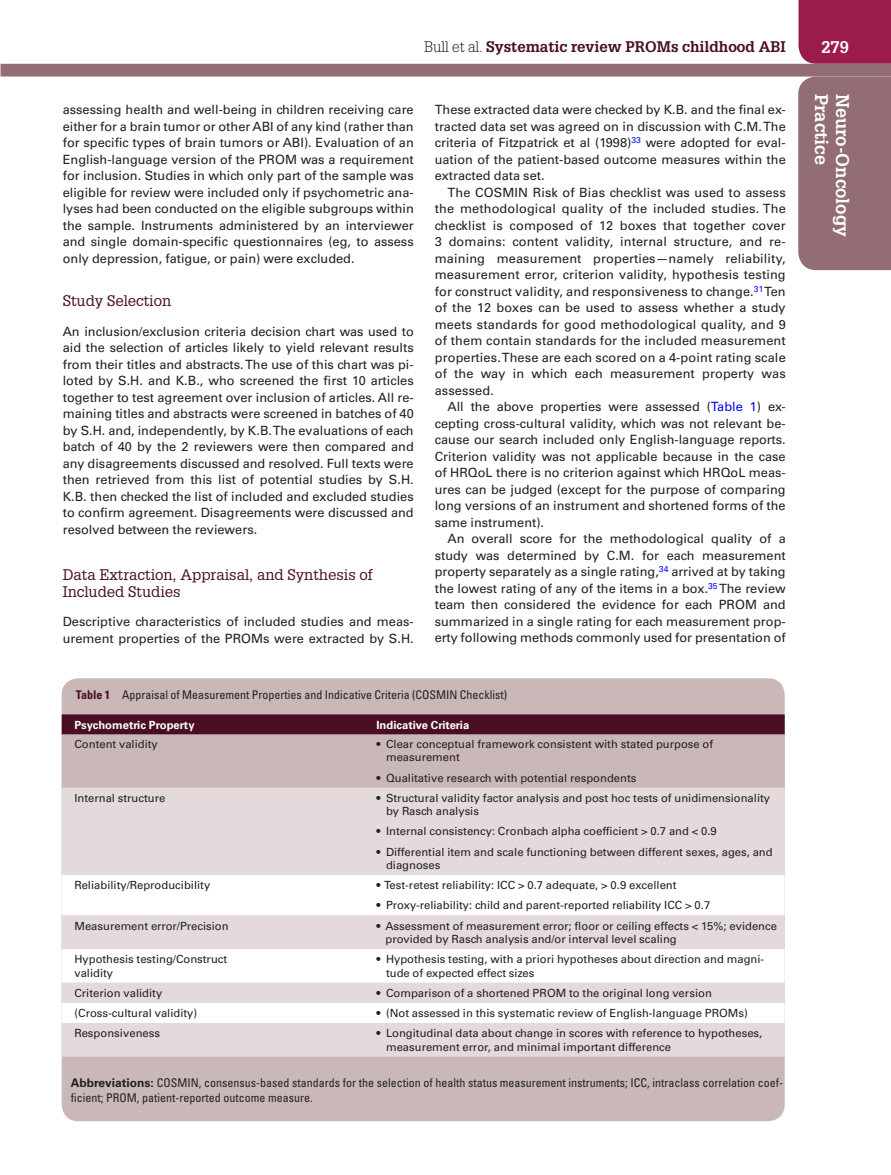
<style>
.page{position:relative;width:891px;height:1175px;background:#fff}
.page>*{position:absolute;margin:0;border:0;box-sizing:border-box;transform-origin:0 0}
.t1{font:700 18px "Glypha LT Std";color:#fff}
.t2{font:700 16.5px "Glypha LT Std";color:#fff}
.t3{font:15px/16.5px "Glypha LT Std";color:#490e24}
.t4{font:700 15px "Glypha LT Std";color:#490e24}
.t5{font:12.75px/16.5px "Univers LT Std";color:#231f20;text-align:justify}
.t6{font:condensed 12px/15px "Univers LT Std";color:#231f20}
.t7{font:11.25px/13.5px "Univers LT Std";color:#231f20}
.t8{font:700 11.25px "Univers LT Std";color:#fff}
.s1{font-weight:300;color:#231f20}
.s2{color:#00f}
.s3{font-weight:700;color:#490e24}
.s4{font-weight:700;font-stretch:normal}
</style>
<div class="page">
<div style="left:799px;top:0;width:92px;height:64px;background:#9b1c4b"></div>
<div style="left:1px;top:64px;width:890px;height:12px;background:#926d73"></div>
<div style="left:798px;top:76px;width:93px;height:194px;background:#926d73"></div>
<div style="left:62px;top:678px;width:723px;height:443px;background:#cab8b9;border-radius:16px"></div>
<svg style="left:62px;top:714px;width:723px;height:21px;background:#4f162b"></svg>
<div style="left:62px;top:787px;width:723px;height:269px;background:#e4dadb"></div>
<svg style="left:62px;top:875px;width:723px;height:148px;background:#f5f1f1"></svg>
<p class="t5" style="left:63px;top:102px;width:353px">assessing health and well-being in children receiving care either for a brain tumor or other ABI of any kind (rather than for specific types of brain tumors or ABI). Evaluation of an English-language version of the PROM was a requirement for inclusion. Studies in which only part of the sample was eligible for review were included only if psychometric ana&shy;lyses had been conducted on the eligible subgroups within the sample. Instruments administered by an interviewer and single domain-specific questionnaires (eg, to assess only depression, fatigue, or pain) were excluded.</p>
<p class="t3" style="left:63px;top:292px;width:110px">Study Selection</p>
<p class="t5" style="left:63px;top:323px;width:353px">An inclusion/exclusion criteria decision chart was used to aid the selection of articles likely to yield relevant results from their titles and abstracts. The use of this chart was pi&shy;loted by S.H. and K.B., who screened the first 10 articles together to test agreement over inclusion of articles. All re&shy;maining titles and abstracts were screened in batches of 40 by S.H. and, independently, by K.B. The evaluations of each batch of 40 by the 2 reviewers were then compared and any disagreements discussed and resolved. Full texts were then retrieved from this list of potential studies by S.H.<br>K.B. then checked the list of included and excluded studies to confirm agreement. Disagreements were discussed and resolved between the reviewers.</p>
<p class="t3" style="left:63px;top:566px;width:312px">Data Extraction, Appraisal, and Synthesis of<br>Included Studies</p>
<p class="t5" style="left:63px;top:613px;width:353px">Descriptive characteristics of included studies and meas&shy;urement properties of the PROMs were extracted by S.H.</p>
<p class="t4" style="left:424px;top:37px;width:363px"><span class="s1">Bull et al.</span> Systematic review PROMs childhood ABI</p>
<p class="t2" style="left:821px;top:37px;width:29px">279</p>
<h1 class="t1" style="left:833px;top:94px;width:73px;rotate:90deg">Practice</h1>
<h1 class="t1" style="left:854px;top:94px;width:145px;rotate:90deg">Neuro-Oncology</h1>
<p class="t5" style="left:435px;top:102px;width:353px">These extracted data were checked by K.B. and the final ex&shy;tracted data set was agreed on in discussion with C.M. The criteria of Fitzpatrick et al (1998)<sup>33</sup> were adopted for eval&shy;uation of the patient-based outcome measures within the extracted data set.</p>
<p class="t5" style="left:435px;top:184px;width:353px;text-indent:13px">The COSMIN Risk of Bias checklist was used to assess the methodological quality of the included studies. The checklist is composed of 12 boxes that together cover 3 domains: content validity, internal structure, and re&shy;maining measurement properties—namely reliability, measurement error, criterion validity, hypothesis testing for construct validity, and responsiveness to change.<sup>31</sup> Ten of the 12 boxes can be used to assess whether a study meets standards for good methodological quality, and 9 of them contain standards for the included measurement properties. These are each scored on a 4-point rating scale of the way in which each measurement property was assessed.</p>
<p class="t5" style="left:435px;top:399px;width:353px;text-indent:13px">All the above properties were assessed (<span class="s2">Table 1</span>) ex&shy;cepting cross-cultural validity, which was not relevant be&shy;cause our search included only English-language reports.<br>Criterion validity was not applicable because in the case of HRQoL there is no criterion against which HRQoL meas&shy;ures can be judged (except for the purpose of comparing long versions of an instrument and shortened forms of the same instrument).</p>
<p class="t5" style="left:435px;top:531px;width:353px;text-indent:13px">An overall score for the methodological quality of a study was determined by C.M. for each measurement property separately as a single rating,<sup>34</sup> arrived at by taking the lowest rating of any of the items in a box.<sup>35</sup> The review team then considered the evidence for each PROM and summarized in a single rating for each measurement prop&shy;erty following methods commonly used for presentation of</p>
<p class="t6" style="left:76px;top:687px;width:433px"><span class="s3">Table 1</span> Appraisal of Measurement Properties and Indicative Criteria (COSMIN Checklist)</p>
<p class="t8" style="left:74px;top:718px;width:122px">Psychometric Property</p>
<p class="t8" style="left:377px;top:718px;width:94px">Indicative Criteria</p>
<p class="t7" style="left:74px;top:737px;width:85px">Content validity</p>
<p class="t7" style="left:386px;top:737px;width:329px;text-indent:-10px">• Clear conceptual framework consistent with stated purpose of measurement</p>
<p class="t7" style="left:377px;top:771px;width:261px">• Qualitative research with potential respondents</p>
<p class="t7" style="left:74px;top:791px;width:92px">Internal structure</p>
<p class="t7" style="left:386px;top:791px;width:386px;text-indent:-10px">• Structural validity factor analysis and post hoc tests of unidimensionality by Rasch analysis</p>
<p class="t7" style="left:377px;top:824px;width:342px">• Internal consistency: Cronbach alpha coefficient &gt; 0.7 and &lt; 0.9</p>
<p class="t7" style="left:386px;top:845px;width:388px;text-indent:-10px">• Differential item and scale functioning between different sexes, ages, and diagnoses</p>
<p class="t7" style="left:74px;top:878px;width:137px">Reliability/Reproducibility</p>
<p class="t7" style="left:377px;top:878px;width:302px">• Test-retest reliability: ICC &gt; 0.7 adequate, &gt; 0.9 excellent</p>
<p class="t7" style="left:377px;top:898px;width:335px">• Proxy-reliability: child and parent-reported reliability ICC &gt; 0.7</p>
<p class="t7" style="left:74px;top:919px;width:156px">Measurement error/Precision</p>
<p class="t7" style="left:386px;top:919px;width:393px;text-indent:-9px">• Assessment of measurement error; floor or ceiling effects &lt; 15%; evidence provided by Rasch analysis and/or interval level scaling</p>
<p class="t7" style="left:74px;top:952px;width:154px">Hypothesis testing/Construct validity</p>
<p class="t7" style="left:386px;top:952px;width:380px;text-indent:-10px">• Hypothesis testing, with a priori hypotheses about direction and magni&shy;tude of expected effect sizes</p>
<p class="t7" style="left:74px;top:986px;width:89px">Criterion validity</p>
<p class="t7" style="left:377px;top:986px;width:337px">• Comparison of a shortened PROM to the original long version</p>
<p class="t7" style="left:74px;top:1006px;width:124px">(Cross-cultural validity)</p>
<p class="t7" style="left:377px;top:1006px;width:373px">• (Not assessed in this systematic review of English-language PROMs)</p>
<p class="t7" style="left:74px;top:1026px;width:87px">Responsiveness</p>
<p class="t7" style="left:386px;top:1026px;width:378px;text-indent:-10px">• Longitudinal data about change in scores with reference to hypotheses, measurement error, and minimal important difference</p>
<p class="t6" style="left:71px;top:1075px;width:714px"><span class="s4">Abbreviations:</span> COSMIN, consensus-based standards for the selection of health status measurement instruments; ICC, intraclass correlation coef&shy;ficient; PROM, patient-reported outcome measure.</p>
</div>
